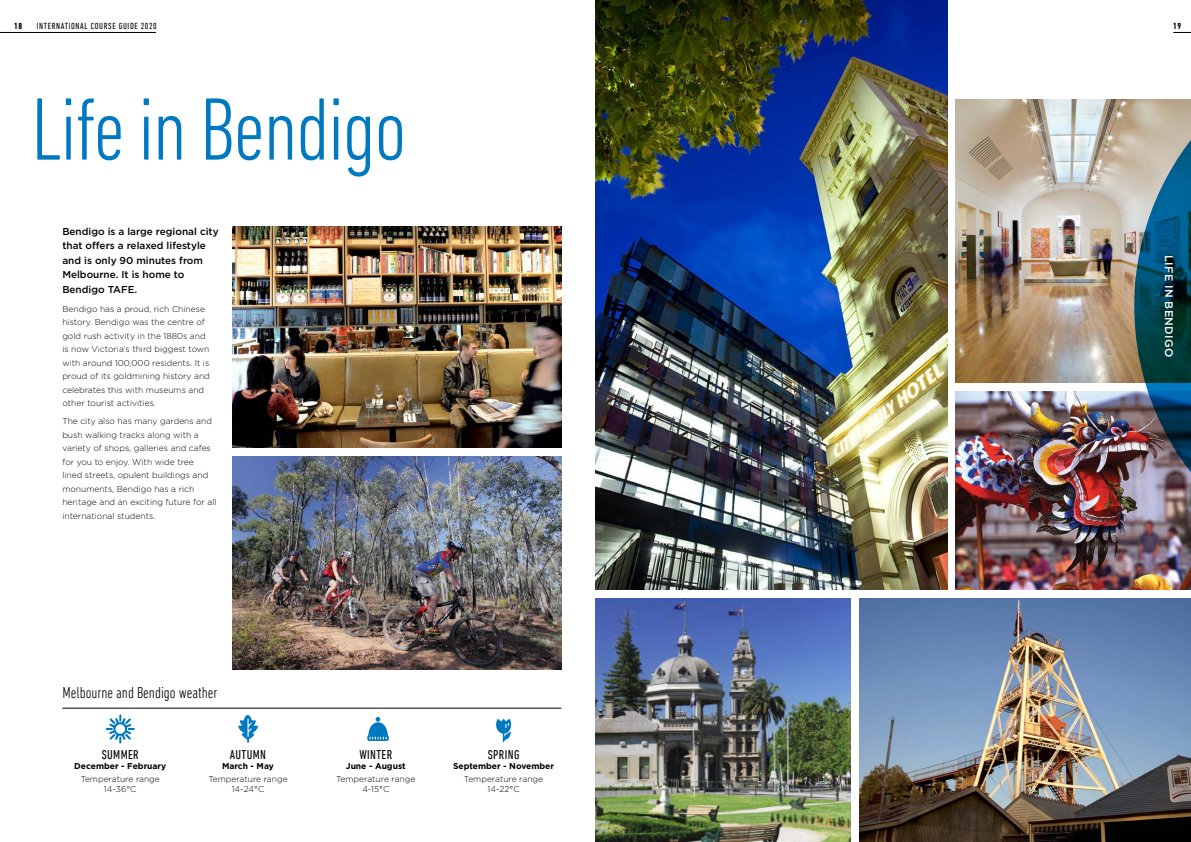
<style>
.page{position:relative;width:1191px;height:842px;background:#fff}
.page>*{position:absolute;margin:0;border:0;box-sizing:border-box;transform-origin:0 0}
.t1{font:300 condensed 90px "DIN Next LT Pro";letter-spacing:-.02em;color:#0079c1}
.t2{font:300 condensed 16px "DIN Next LT Pro";color:#000}
.t3{font:condensed 13px "DIN Next LT Pro";letter-spacing:.03em;color:#000}
.t4{font:500 11px "Gotham";letter-spacing:.03em;color:#fff}
.t5{font:500 10px/14.5px "Gotham";color:#000}
.t6{font:condensed 9px "DIN Next LT Pro";letter-spacing:.07em;color:#000}
.t7{font:700 condensed 9px "DIN Next LT Pro";color:#000}
.t8{font:300 8.5px/13.5px "Gotham";color:#000;text-align:center}
.t9{font:700 8.5px "Gotham";color:#000}
</style>
<div class="page">
<img style="left:595px;top:0;width:352px;height:590px">
<img style="left:955px;top:391px;width:236px;height:199px">
<img style="left:955px;top:99px;width:179px;height:284px">
<img style="left:595px;top:598px;width:255px;height:244px">
<img style="left:859px;top:598px;width:332px;height:244px">
<img style="left:232px;top:227px;width:329px;height:221px">
<img style="left:232px;top:456px;width:329px;height:213px">
<svg style="left:367px;top:717px;width:22px;height:24px"></svg>
<svg style="left:106px;top:714px;width:29px;height:29px"></svg>
<svg style="left:238px;top:715px;width:20px;height:28px"></svg>
<svg style="left:496px;top:719px;width:15px;height:23px"></svg>
<hr style="left:62px;top:708px;width:499px;height:1px;background:#000">
<img style="left:1134px;top:99px;width:57px;height:434px">
<hr style="left:0;top:32px;width:156px;height:1px;background:#000">
<svg style="left:1173px;top:32px;width:18px;height:1px"></svg>
<p class="t7" style="left:14px;top:21px;width:10px">18</p>
<p class="t6" style="left:37px;top:21px;width:121px">INTERNATIONAL COURSE GUIDE 2020</p>
<p class="t7" style="left:1173px;top:21px;width:10px">19</p>
<h1 class="t1" style="left:31px;top:78px;width:377px">Life in Bendigo</h1>
<p class="t5" style="left:62px;top:224px;width:158px">Bendigo is a large regional city that offers a relaxed lifestyle and is only 90 minutes from<br>Melbourne. It is home to<br>Bendigo TAFE.</p>
<p class="t8" style="left:62px;top:302px;width:149px;text-align:left">Bendigo has a proud, rich Chinese history. Bendigo was the centre of gold rush activity in the 1880s and is now Victoria’s third biggest town with around 100,000 residents. It is proud of its goldmining history and celebrates this with museums and other tourist activities.</p>
<p class="t8" style="left:62px;top:414px;width:156px;text-align:left">The city also has many gardens and bush walking tracks along with a variety of shops, galleries and cafes for you to enjoy. With wide tree<br>lined streets, opulent buildings and monuments, Bendigo has a rich heritage and an exciting future for all international students.</p>
<h2 class="t2" style="left:62px;top:684px;width:157px">Melbourne and Bendigo weather</h2>
<h3 class="t3" style="left:102px;top:747px;width:39px">SUMMER</h3>
<p class="t9" style="left:74px;top:760px;width:93px">December - February</p>
<p class="t8" style="left:81px;top:773px;width:81px;line-height:10px">Temperature range<br>14-36°C</p>
<h3 class="t3" style="left:230px;top:747px;width:38px">AUTUMN</h3>
<p class="t9" style="left:222px;top:760px;width:53px">March - May</p>
<p class="t8" style="left:208px;top:773px;width:81px;line-height:10px">Temperature range<br>14-24°C</p>
<h3 class="t3" style="left:359px;top:747px;width:34px">WINTER</h3>
<p class="t9" style="left:346px;top:760px;width:61px">June - August</p>
<p class="t8" style="left:336px;top:773px;width:81px;line-height:10px">Temperature range<br>4-15°C</p>
<h3 class="t3" style="left:488px;top:747px;width:33px">SPRING</h3>
<p class="t9" style="left:453px;top:760px;width:102px">September - November</p>
<p class="t8" style="left:464px;top:773px;width:81px;line-height:10px">Temperature range<br>14-22°C</p>
<p class="t4" style="left:1176px;top:255px;width:104px;rotate:90deg">LIFE IN BENDIGO</p>
</div>
